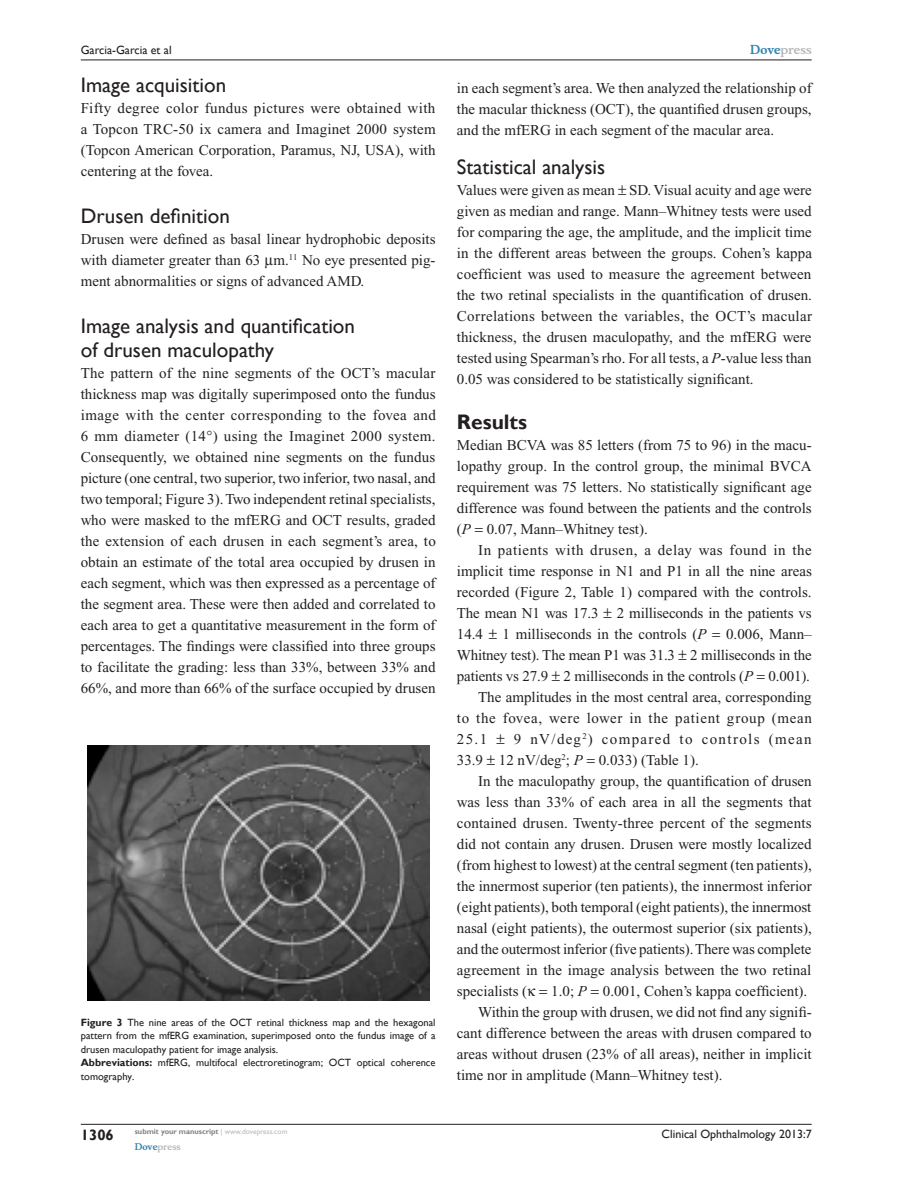
<style>
.page{position:relative;width:918px;height:1188px;background:#fff}
.page>*{position:absolute;margin:0;border:0;box-sizing:border-box;transform-origin:0 0}
.t1{font:21px/24px "Gill Sans";color:#231f20}
.t2{font:700 21px "Gill Sans";color:#231f20}
.TxF{font:15px/21px "Times New Roman";color:#231f20;text-align:justify}
.Tx{font:15px/21px "Times New Roman";color:#231f20;text-align:justify}
.Tx-2{font:15px/21px "Times New Roman";letter-spacing:.09em;color:#231f20}
.t3{font:700 15px "Gill Sans";color:#231f20}
.t4{font:12px "Gill Sans";color:#231f20}
.t5{font:700 12px "Musee";color:#b8b9bc}
.FC{font:10.5px/13.5px "Gill Sans";color:#231f20;text-align:justify}
.t6{font:700 9px "Musee";color:#b8b9bc}
.t7{font:700 7.5px "Gill Sans";color:#808285}
.s1{color:#3485ae}
.s2{font-weight:700}
.s3{font-style:italic}
.s4{font-weight:400;color:#b8b9bc}
</style>
<div class="page">
<hr style="left:81px;top:1124px;width:731px;height:1px;background:#231f20">
<hr style="left:81px;top:60px;width:731px;height:1px;background:#231f20">
<img style="left:87px;top:745px;width:342px;height:255px">
<p class="t4" style="left:81px;top:43px;width:92px">Garcia-Garcia et al</p>
<p class="t5" style="left:750px;top:43px;width:63px"><span class="s1">Dove</span>press</p>
<h2 class="t1" style="left:81px;top:74px;width:147px">Image acquisition</h2>
<p class="TxF" style="left:81px;top:98px;width:356px">Fifty degree color fundus pictures were obtained with a Topcon TRC-50 ix camera and Imaginet 2000 system (Topcon American Corporation, Paramus, NJ, USA), with centering at the fovea.</p>
<h2 class="t1" style="left:81px;top:204px;width:151px">Drusen definition</h2>
<p class="TxF" style="left:81px;top:228px;width:356px">Drusen were defined as basal linear hydrophobic deposits with diameter greater than 63 m.<sup>11</sup> No eye presented pig&shy;ment abnormalities or signs of advanced AMD.</p>
<h2 class="t1" style="left:81px;top:314px;width:276px">Image analysis and quantification of drusen maculopathy</h2>
<p class="TxF" style="left:81px;top:362px;width:357px">The pattern of the nine segments of the OCT’s macular thickness map was digitally superimposed onto the fundus image with the center corresponding to the fovea and 6 mm diameter (14 ) using the Imaginet 2000 system.<br>Consequently, we obtained nine segments on the fundus picture (one central, two superior, two inferior, two nasal, and two temporal; Figure 3). Two independent retinal specialists, who were masked to the mfERG and OCT results, graded the extension of each drusen in each segment’s area, to obtain an estimate of the total area occupied by drusen in each segment, which was then expressed as a percentage of the segment area. These were then added and correlated to each area to get a quantitative measurement in the form of percentages. The findings were classified into three groups to facilitate the grading: less than 33%, between 33% and 66%, and more than 66% of the surface occupied by drusen</p>
<p class="FC" style="left:81px;top:1015px;width:356px"><span class="s2">Figure 3</span> The nine areas of the OCT retinal thickness map and the hexagonal pattern from the mfERG examination, superimposed onto the fundus image of a drusen maculopathy patient for image analysis.</p>
<p class="FC" style="left:81px;top:1056px;width:356px"><span class="s2">Abbreviations:</span> mfERG, multifocal electroretinogram; OCT optical coherence tomography.</p>
<p class="TxF" style="left:457px;top:77px;width:356px">in each segment’s area. We then analyzed the relationship of the macular thickness (OCT), the quantified drusen groups, and the mfERG in each segment of the macular area.</p>
<h2 class="t1" style="left:457px;top:155px;width:150px">Statistical analysis</h2>
<p class="TxF" style="left:457px;top:179px;width:357px">Values were given as mean SD. Visual acuity and age were given as median and range. Mann–Whitney tests were used for comparing the age, the amplitude, and the implicit time in the different areas between the groups. Cohen’s kappa coefficient was used to measure the agreement between the two retinal specialists in the quantification of drusen.<br>Correlations between the variables, the OCT’s macular thickness, the drusen maculopathy, and the mfERG were tested using Spearman’s rho. For all tests, a <span class="s3">P</span>-value less than 0.05 was considered to be statistically significant.</p>
<h1 class="t2" style="left:457px;top:409px;width:72px">Results</h1>
<p class="TxF" style="left:457px;top:434px;width:356px">Median BCVA was 85 letters (from 75 to 96) in the macu&shy;lopathy group. In the control group, the minimal BVCA requirement was 75 letters. No statistically significant age difference was found between the patients and the controls (<span class="s3">P</span> 0.07, Mann–Whitney test).</p>
<p class="Tx" style="left:457px;top:539px;width:356px;text-indent:21px">In patients with drusen, a delay was found in the implicit time response in N1 and P1 in all the nine areas recorded (Figure 2, Table 1) compared with the controls.<br>The mean N1 was 17.3 2 milliseconds in the patients vs 14.4</p>
<p class="Tx" style="left:503px;top:623px;width:205px">1 milliseconds in the controls (<span class="s3">P</span></p>
<p class="Tx" style="left:457px;top:623px;width:356px;text-indent:269px">0.006, Mann– Whitney test). The mean P1 was 31.3 2 milliseconds in the patients vs 27.9 2 milliseconds in the controls (<span class="s3">P</span> 0.001).</p>
<p class="Tx" style="left:457px;top:686px;width:357px;text-indent:21px">The amplitudes in the most central area, corresponding to the fovea, were lower in the patient group (mean 25.1</p>
<p class="Tx-2" style="left:457px;top:728px;width:356px;text-indent:57px">9 nV/deg<sup>2</sup>) compared to controls (mean<br>33.9 12 nV/deg<sup>2</sup>; <span class="s3">P</span> 0.033) (Table 1).</p>
<p class="Tx" style="left:457px;top:770px;width:356px;text-indent:21px">In the maculopathy group, the quantification of drusen was less than 33% of each area in all the segments that contained drusen. Twenty-three percent of the segments did not contain any drusen. Drusen were mostly localized (from highest to lowest) at the central segment (ten patients), the innermost superior (ten patients), the innermost inferior (eight patients), both temporal (eight patients), the innermost nasal (eight patients), the outermost superior (six patients), and the outermost inferior (five patients). There was complete agreement in the image analysis between the two retinal specialists (</p>
<p class="Tx" style="left:551px;top:980px;width:258px">1.0; <span class="s3">P</span> 0.001, Cohen’s kappa coefficient).</p>
<p class="Tx" style="left:457px;top:1001px;width:356px;text-indent:21px">Within the group with drusen, we did not find any signifi&shy;cant difference between the areas with drusen compared to areas without drusen (23% of all areas), neither in implicit time nor in amplitude (Mann–Whitney test).</p>
<p class="t3" style="left:81px;top:1126px;width:35px">1306</p>
<p class="t7" style="left:135px;top:1127px;width:154px">submit your manuscript <span class="s4">| www.dovepress.com</span></p>
<p class="t6" style="left:135px;top:1141px;width:48px"><span class="s1">Dove</span>press</p>
<p class="t4" style="left:662px;top:1127px;width:152px">Clinical Ophthalmology 2013:7</p>
</div>
